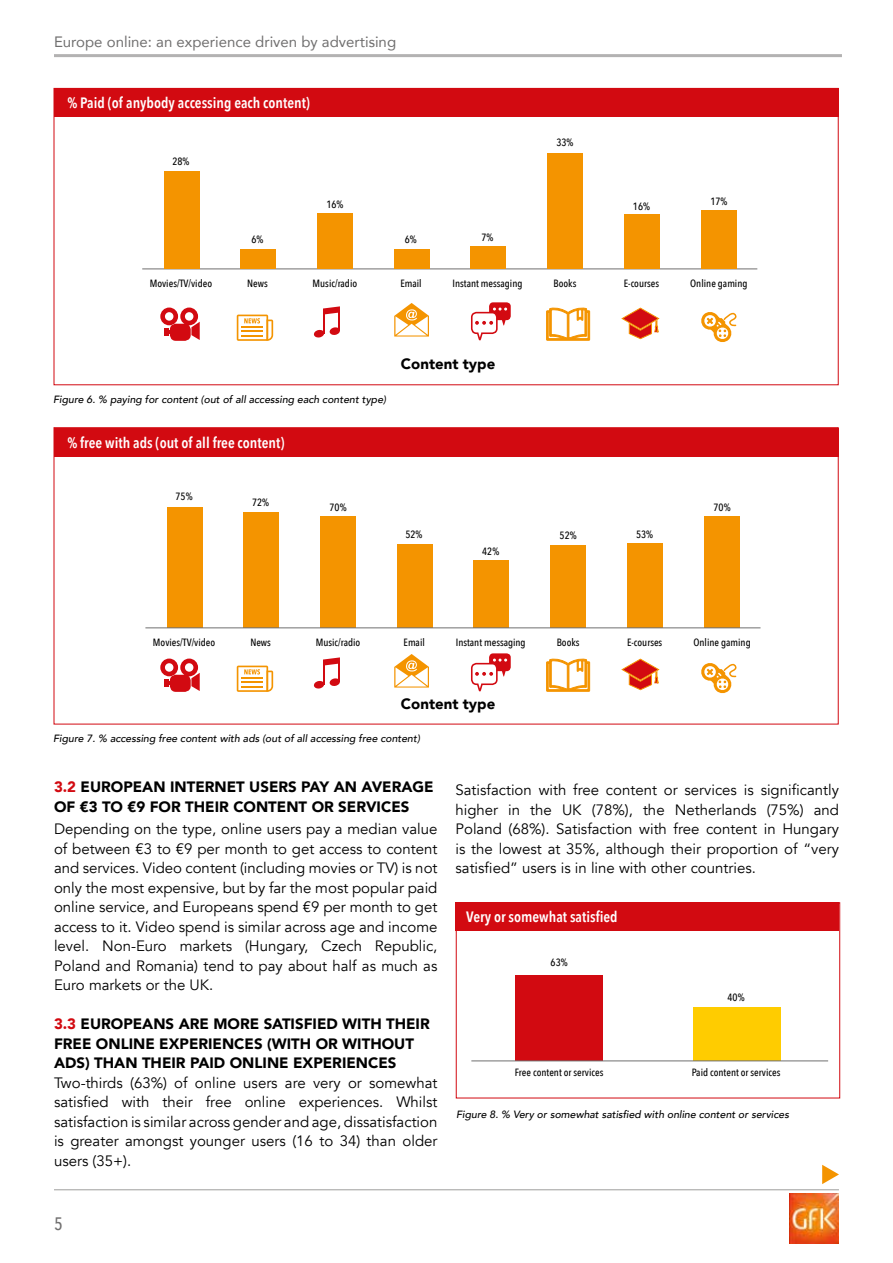
<style>
.page{position:relative;width:893px;height:1263px;background:#fff}
.page>*{position:absolute;margin:0;border:0;box-sizing:border-box;transform-origin:0 0}
.t1{font:500 18px "Avenir Next Condensed";color:#706f6f}
.t2{font:15px/19.5px "Avenir";color:#000;text-align:justify}
.t3{font:900 15px/19.5px "Avenir";color:#000}
.t4{font:600 15px "Avenir Next Condensed";color:#fff}
.t5{font:15px "Avenir";color:#706f6f}
.t6{font:500 10.5px "Avenir Next Condensed";color:#000}
.t7{font:italic 500 10.5px "Avenir";color:#000}
.s1{color:#d20a11}
</style>
<div class="page">
<hr style="left:54px;top:1189px;width:785px;height:1px;background:#9d9d9c">
<img style="left:789px;top:1194px;width:50px;height:50px">
<hr style="left:54px;top:54px;width:788px;height:3px;background:#b3b2b2">
<div style="left:54px;top:88px;width:785px;height:29px;background:#d20a11"></div>
<div style="left:54px;top:428px;width:785px;height:29px;background:#d20a11"></div>
<hr style="left:142px;top:269px;width:615px;height:1px;background:#706f6f">
<div style="left:164px;top:171px;width:35px;height:97px;background:#f49400"></div>
<div style="left:167px;top:507px;width:36px;height:120px;background:#f49400"></div>
<div style="left:240px;top:249px;width:36px;height:19px;background:#f49400"></div>
<div style="left:243px;top:512px;width:36px;height:115px;background:#f49400"></div>
<div style="left:394px;top:249px;width:35px;height:19px;background:#f49400"></div>
<div style="left:397px;top:544px;width:36px;height:83px;background:#f49400"></div>
<div style="left:470px;top:246px;width:36px;height:22px;background:#f49400"></div>
<div style="left:473px;top:560px;width:36px;height:67px;background:#f49400"></div>
<div style="left:547px;top:153px;width:36px;height:115px;background:#f49400"></div>
<div style="left:550px;top:544px;width:36px;height:83px;background:#f49400"></div>
<div style="left:624px;top:214px;width:35px;height:54px;background:#f49400"></div>
<div style="left:627px;top:543px;width:36px;height:84px;background:#f49400"></div>
<div style="left:701px;top:210px;width:35px;height:58px;background:#f49400"></div>
<div style="left:704px;top:516px;width:36px;height:111px;background:#f49400"></div>
<div style="left:317px;top:213px;width:35px;height:55px;background:#f49400"></div>
<div style="left:320px;top:516px;width:36px;height:111px;background:#f49400"></div>
<hr style="left:145px;top:627px;width:615px;height:1px;background:#706f6f">
<div style="left:455px;top:902px;width:384px;height:29px;background:#d20a11"></div>
<div style="left:516px;top:975px;width:87px;height:86px;background:#d20a11"></div>
<div style="left:693px;top:1007px;width:87px;height:54px;background:#fc0"></div>
<hr style="left:471px;top:1060px;width:357px;height:1px;background:#706f6f">
<svg style="left:822px;top:1165px;width:17px;height:19px"></svg>
<div style="left:170px;top:324px;width:21px;height:17px;background:#d20a11;border-radius:6px"></div>
<svg style="left:191px;top:322px;width:9px;height:18px"></svg>
<div style="left:160px;top:308px;width:18px;height:17px;background:#d20a11;border-radius:50%"></div>
<div style="left:165px;top:312px;width:8px;height:9px;background:#fff;border-radius:50%"></div>
<div style="left:180px;top:308px;width:18px;height:17px;background:#d20a11;border-radius:50%"></div>
<div style="left:185px;top:312px;width:8px;height:9px;background:#fff;border-radius:50%"></div>
<svg style="left:165px;top:328px;width:5px;height:8px"></svg>
<svg style="left:546px;top:307px;width:44px;height:33px"></svg>
<svg style="left:622px;top:308px;width:37px;height:31px"></svg>
<svg style="left:394px;top:303px;width:35px;height:33px"></svg>
<svg style="left:237px;top:315px;width:36px;height:26px"></svg>
<svg style="left:314px;top:306px;width:26px;height:32px"></svg>
<svg style="left:701px;top:312px;width:36px;height:30px"></svg>
<svg style="left:471px;top:302px;width:40px;height:39px"></svg>
<div style="left:170px;top:675px;width:21px;height:17px;background:#d20a11;border-radius:6px"></div>
<svg style="left:191px;top:673px;width:9px;height:18px"></svg>
<div style="left:160px;top:658px;width:18px;height:18px;background:#d20a11;border-radius:50%"></div>
<div style="left:165px;top:663px;width:8px;height:9px;background:#fff;border-radius:50%"></div>
<div style="left:180px;top:658px;width:18px;height:18px;background:#d20a11;border-radius:50%"></div>
<div style="left:185px;top:663px;width:8px;height:9px;background:#fff;border-radius:50%"></div>
<svg style="left:165px;top:679px;width:5px;height:8px"></svg>
<svg style="left:546px;top:658px;width:44px;height:33px"></svg>
<svg style="left:622px;top:659px;width:37px;height:31px"></svg>
<svg style="left:394px;top:654px;width:35px;height:33px"></svg>
<svg style="left:237px;top:666px;width:36px;height:26px"></svg>
<svg style="left:314px;top:657px;width:26px;height:32px"></svg>
<svg style="left:701px;top:663px;width:36px;height:31px"></svg>
<svg style="left:471px;top:653px;width:40px;height:39px"></svg>
<p class="t5" style="left:54px;top:32px;width:344px">Europe online: an experience driven by advertising</p>
<p class="t4" style="left:67px;top:93px;width:244px">% Paid (of anybody accessing each content)</p>
<p class="t4" style="left:129px;top:99px;width:279px">% PAID (OF ANYBODY ACCESSING EACH CONTENT)</p>
<p class="t6" style="left:172px;top:155px;width:19px">28%</p>
<p class="t6" style="left:150px;top:276px;width:64px">Movies/TV/video</p>
<p class="t6" style="left:251px;top:233px;width:13px">6%</p>
<p class="t6" style="left:247px;top:276px;width:22px">News</p>
<p class="t6" style="left:326px;top:198px;width:19px">16%</p>
<p class="t6" style="left:313px;top:276px;width:46px">Music/radio</p>
<p class="t6" style="left:405px;top:233px;width:13px">6%</p>
<p class="t6" style="left:400px;top:276px;width:23px">Email</p>
<p class="t6" style="left:482px;top:230px;width:13px">7%</p>
<p class="t6" style="left:453px;top:276px;width:71px">Instant messaging</p>
<p class="t7" style="left:53px;top:392px;width:334px">Figure 6. % paying for content (out of all accessing each content type)</p>
<p class="t4" style="left:67px;top:433px;width:218px">% free with ads (out of all free content)</p>
<p class="t3" style="left:401px;top:354px;width:96px">Content type</p>
<p class="t6" style="left:176px;top:490px;width:19px">75%</p>
<p class="t6" style="left:252px;top:495px;width:19px">72%</p>
<p class="t6" style="left:330px;top:500px;width:19px">70%</p>
<p class="t6" style="left:405px;top:528px;width:19px">52%</p>
<p class="t6" style="left:482px;top:545px;width:19px">42%</p>
<p class="t6" style="left:556px;top:136px;width:19px">33%</p>
<p class="t6" style="left:553px;top:276px;width:24px">Books</p>
<p class="t6" style="left:560px;top:529px;width:19px">52%</p>
<p class="t6" style="left:153px;top:635px;width:64px">Movies/TV/video</p>
<p class="t6" style="left:250px;top:635px;width:22px">News</p>
<p class="t6" style="left:316px;top:635px;width:46px">Music/radio</p>
<p class="t6" style="left:403px;top:635px;width:23px">Email</p>
<p class="t6" style="left:456px;top:635px;width:71px">Instant messaging</p>
<p class="t6" style="left:557px;top:635px;width:24px">Books</p>
<p class="t3" style="left:401px;top:695px;width:96px">Content type</p>
<p class="t7" style="left:53px;top:731px;width:368px">Figure 7. % accessing free content with ads (out of all accessing free content)</p>
<p class="t6" style="left:633px;top:199px;width:19px">16%</p>
<p class="t6" style="left:624px;top:276px;width:37px">E-courses</p>
<p class="t6" style="left:710px;top:194px;width:19px">17%</p>
<p class="t6" style="left:690px;top:276px;width:59px">Online gaming</p>
<p class="t6" style="left:636px;top:528px;width:19px">53%</p>
<p class="t6" style="left:713px;top:500px;width:19px">70%</p>
<p class="t6" style="left:627px;top:635px;width:37px">E-courses</p>
<p class="t6" style="left:693px;top:635px;width:59px">Online gaming</p>
<p class="t3" style="left:54px;top:778px;width:381px"><span class="s1">3.2</span> EUROPEAN INTERNET USERS PAY AN AVERAGE<br>OF €3 TO €9 FOR THEIR CONTENT OR SERVICES</p>
<p class="t2" style="left:54px;top:819px;width:385px">Depending on the type, online users pay a median value of between €3 to €9 per month to get access to content and services. Video content (including movies or TV) is not only the most expensive, but by far the most popular paid online service, and Europeans spend €9 per month to get access to it. Video spend is similar across age and income level. Non-Euro markets (Hungary, Czech Republic, Poland and Romania) tend to pay about half as much as Euro markets or the UK.</p>
<p class="t3" style="left:54px;top:1014px;width:377px"><span class="s1">3.3</span> EUROPEANS ARE MORE SATISFIED WITH THEIR<br>FREE ONLINE EXPERIENCES (WITH OR WITHOUT<br>ADS) THAN THEIR PAID ONLINE EXPERIENCES</p>
<p class="t2" style="left:54px;top:1073px;width:385px">Two-thirds (63%) of online users are very or somewhat satisfied with their free online experiences. Whilst satisfaction is similar across gender and age, dissatisfaction is greater amongst younger users (16 to 34) than older users (35+).</p>
<p class="t2" style="left:455px;top:780px;width:385px">Satisfaction with free content or services is significantly higher in the UK (78%), the Netherlands (75%) and Poland (68%). Satisfaction with free content in Hungary is the lowest at 35%, although their proportion of “very satisfied” users is in line with other countries.</p>
<p class="t4" style="left:466px;top:907px;width:153px">Very or somewhat satisfied</p>
<p class="t6" style="left:551px;top:955px;width:19px">63%</p>
<p class="t6" style="left:515px;top:1065px;width:90px">Free content or services</p>
<p class="t6" style="left:727px;top:990px;width:19px">40%</p>
<p class="t6" style="left:692px;top:1065px;width:90px">Paid content or services</p>
<p class="t7" style="left:456px;top:1107px;width:334px">Figure 8. % Very or somewhat satisfied with online content or services</p>
<p class="t1" style="left:54px;top:1212px;width:10px">5</p>
</div>
